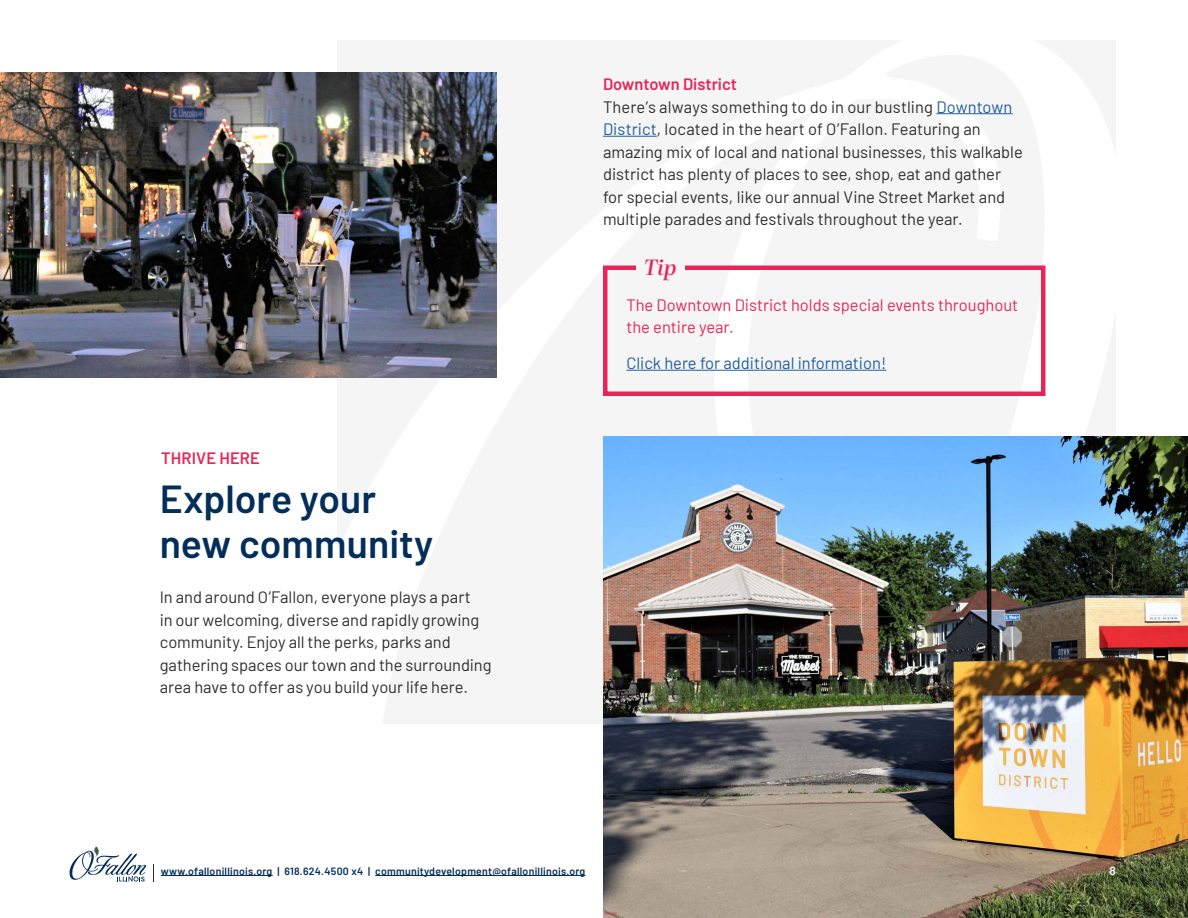
<style>
.page{position:relative;width:1188px;height:918px;background:#fff}
.page>*{position:absolute;margin:0;border:0;box-sizing:border-box;transform-origin:0 0}
.t1{font:600 39.15px/45px "Barlow";color:#032e59}
.t2{font:italic 600 22.05px "Abril Display";color:#e62659}
.t3{font:16.5px/22.5px "Barlow";color:#2e2e2e}
.t4{font:16.5px/22.5px "Barlow";color:#e62659}
.t5{font:16.5px "Barlow";color:#215e9e}
.t6{font:600 16.5px "Barlow";letter-spacing:.005em;color:#e62659}
.t7{font:600 12px "Barlow";color:#fff}
.t8{font:600 10.5px "Barlow";letter-spacing:.025em;color:#032e59}
.s1{font-weight:600;color:#e62659}
.s2{color:#215e9e}
</style>
<div class="page">
<svg style="left:69px;top:846px;width:77px;height:36px"></svg>
<svg style="left:153px;top:864px;width:1px;height:18px"></svg>
<hr style="left:161px;top:875px;width:112px;height:1px;background:#032e59">
<hr style="left:375px;top:875px;width:210px;height:1px;background:#032e59">
<img style="left:0;top:72px;width:496px;height:306px">
<img style="left:603px;top:436px;width:585px;height:482px">
<hr style="left:936px;top:113px;width:77px;height:1px;background:#215e9e">
<hr style="left:603px;top:136px;width:54px;height:1px;background:#215e9e">
<div style="left:603px;top:266px;width:443px;height:130px;border:4px solid #e62659"></div>
<div style="left:636px;top:250px;width:48px;height:33px;background:#f5f5f5"></div>
<hr style="left:626px;top:370px;width:260px;height:1px;background:#215e9e">
<p class="t6" style="left:161px;top:445px;width:100px">THRIVE HERE</p>
<h1 class="t1" style="left:160px;top:473px;width:275px">Explore your new community</h1>
<p class="t3" style="left:160px;top:585px;width:333px">In and around O’Fallon, everyone plays a part<br>in our welcoming, diverse and rapidly growing community. Enjoy all the perks, parks and gathering spaces our town and the surrounding area have to offer as you build your life here.</p>
<p class="t3" style="left:603px;top:72px;width:421px"><span class="s1">Downtown District<br></span>There’s always something to do in our bustling <span class="s2">Downtown District</span>, located in the heart of O’Fallon. Featuring an amazing mix of local and national businesses, this walkable district has plenty of places to see, shop, eat and gather for special events, like our annual Vine Street Market and multiple parades and festivals throughout the year.</p>
<h2 class="t2" style="left:644px;top:252px;width:34px">Tip</h2>
<p class="t4" style="left:626px;top:292px;width:393px">The Downtown District holds special events throughout the entire year.</p>
<p class="t5" style="left:626px;top:351px;width:262px">Click here for additional information!</p>
<p class="t8" style="left:161px;top:863px;width:426px">www.ofallonillinois.org | 618.624.4500 x4 | communitydevelopment@ofallonillinois.org</p>
<p class="t7" style="left:1110px;top:862px;width:8px">8</p>
</div>
